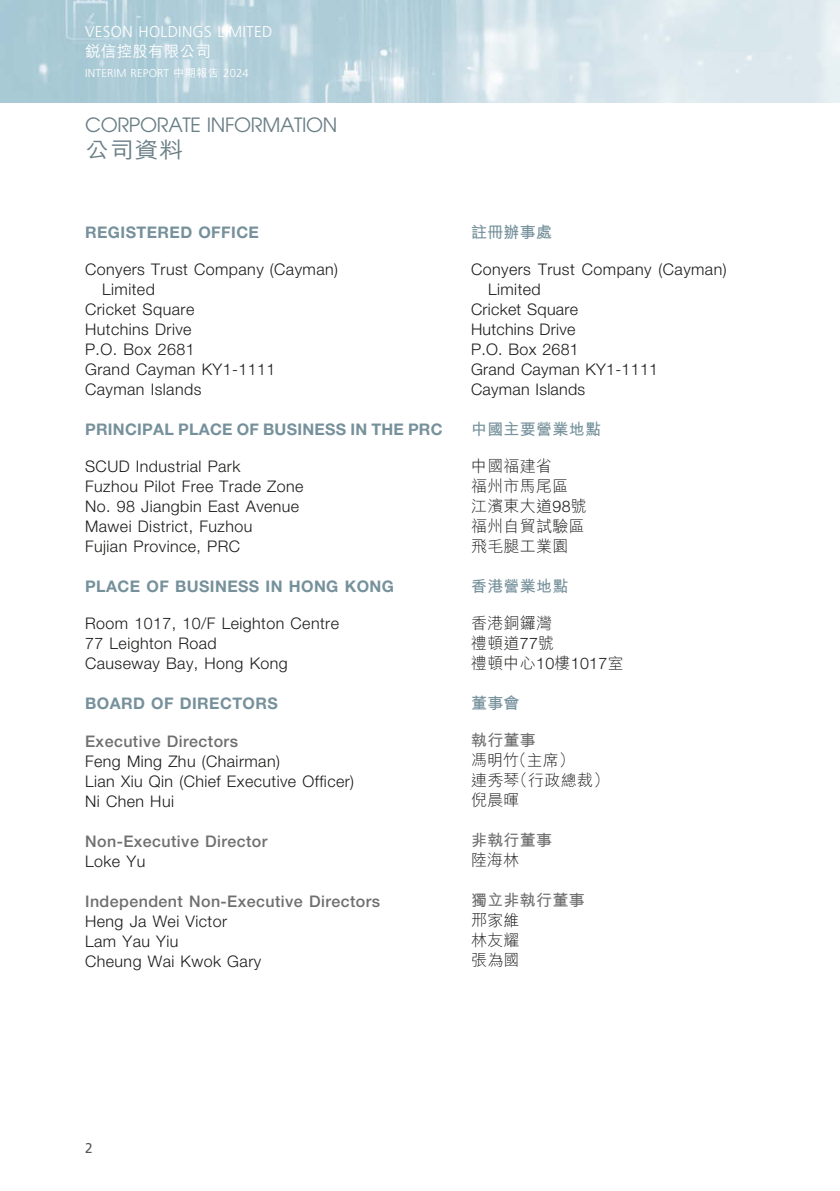
<style>
.page{position:relative;width:840px;height:1191px;background:#fff}
.page>*{position:absolute;margin:0;border:0;box-sizing:border-box;transform-origin:0 0}
.t1{font:500 22px "M Hei HK";color:#6a7e86;scale:1.1 1}
.t2{font:19.6px "ITC Avant Garde Pro";letter-spacing:-.02em;color:#6a7e86}
.t3{font:300 16px/20px "Helvetica Neue LT Pro";letter-spacing:.025em;color:#1c1c1b}
.t4{font:700 16px "Helvetica Neue LT Pro";letter-spacing:.025em;color:#76919b}
.t5{font:300 16px/20px "M Hei HK";letter-spacing:.015em;color:#1c1c1b}
.t6{font:500 16px "Helvetica Neue LT Pro";letter-spacing:.025em;color:#6f6f6f}
.t7{font:700 16px "M Hei HK";letter-spacing:.015em;color:#76919b}
.t8{font:700 16px "M Hei HK";letter-spacing:.015em;color:#6f6f6f}
.t9{font:300 15.6px "Frutiger LT Pro";letter-spacing:.015em;color:#fff}
.t10{font:500 15.6px "M Hei HK";letter-spacing:.015em;color:#fff}
.t11{font:14px "Frutiger LT Pro";color:#575756;scale:.95 1}
.t12{font:300 11.2px "Frutiger LT Pro";letter-spacing:.015em;color:#fff}
.s1{font-family:"M Hei HK";font-weight:500}
.s2{font-family:"Helvetica Neue LT Pro"}
</style>
<div class="page">
<img style="left:0;top:0;width:839px;height:102px">
<p class="t9" style="left:85px;top:22px;width:189px">VESON HOLDINGS LIMITED</p>
<p class="t12" style="left:85px;top:66px;width:165px">INTERIM REPORT <span class="s1">中期報告</span> 2024</p>
<p class="t10" style="left:85px;top:40px;width:127px">銳信控股有限公司</p>
<p class="t2" style="left:85px;top:113px;width:254px">CORPORATE INFORMATION</p>
<h1 class="t1" style="left:85px;top:134px;width:91px">公司資料</h1>
<p class="t4" style="left:85px;top:223px;width:175px">REGISTERED OFFICE</p>
<p class="t3" style="left:85px;top:259px;width:254px">Conyers Trust Company (Cayman)</p>
<p class="t3" style="left:102px;top:279px;width:54px">Limited</p>
<p class="t3" style="left:85px;top:299px;width:111px">Cricket Square</p>
<p class="t3" style="left:85px;top:319px;width:108px">Hutchins Drive</p>
<p class="t3" style="left:85px;top:339px;width:111px">P.O. Box 2681</p>
<p class="t3" style="left:85px;top:359px;width:192px">Grand Cayman KY1-1111</p>
<p class="t3" style="left:85px;top:379px;width:118px">Cayman Islands</p>
<p class="t4" style="left:85px;top:420px;width:359px">PRINCIPAL PLACE OF BUSINESS IN THE PRC</p>
<p class="t3" style="left:85px;top:456px;width:220px">SCUD Industrial Park<br>Fuzhou Pilot Free Trade Zone<br>No. 98 Jiangbin East Avenue<br>Mawei District, Fuzhou<br>Fujian Province, PRC</p>
<p class="t4" style="left:85px;top:577px;width:310px">PLACE OF BUSINESS IN HONG KONG</p>
<p class="t3" style="left:85px;top:613px;width:255px">Room 1017, 10/F Leighton Centre<br>77 Leighton Road<br>Causeway Bay, Hong Kong</p>
<p class="t4" style="left:85px;top:694px;width:194px">BOARD OF DIRECTORS</p>
<p class="t6" style="left:85px;top:731px;width:154px">Executive Directors</p>
<p class="t3" style="left:85px;top:750px;width:270px">Feng Ming Zhu (Chairman)<br>Lian Xiu Qin (Chief Executive Officer)<br>Ni Chen Hui</p>
<p class="t6" style="left:85px;top:831px;width:184px">Non-Executive Director</p>
<p class="t3" style="left:85px;top:850px;width:62px">Loke Yu</p>
<p class="t6" style="left:85px;top:891px;width:296px">Independent Non-Executive Directors</p>
<p class="t3" style="left:85px;top:910px;width:177px">Heng Ja Wei Victor<br>Lam Yau Yiu<br>Cheung Wai Kwok Gary</p>
<p class="t7" style="left:471px;top:221px;width:83px">註冊辦事處</p>
<p class="t3" style="left:471px;top:259px;width:257px">Conyers Trust Company (Cayman)</p>
<p class="t3" style="left:488px;top:279px;width:54px">Limited</p>
<p class="t3" style="left:471px;top:299px;width:108px">Cricket Square</p>
<p class="t3" style="left:471px;top:319px;width:106px">Hutchins Drive</p>
<p class="t3" style="left:471px;top:339px;width:109px">P.O. Box 2681</p>
<p class="t3" style="left:471px;top:359px;width:188px">Grand Cayman KY1-1111</p>
<p class="t3" style="left:471px;top:379px;width:116px">Cayman Islands</p>
<p class="t7" style="left:471px;top:418px;width:131px">中國主要營業地點</p>
<p class="t5" style="left:471px;top:456px;width:117px">中國福建省<br>福州市馬尾區江濱東大道<span class="s2">98</span>號福州自貿試驗區飛毛腿工業園</p>
<p class="t7" style="left:471px;top:575px;width:99px">香港營業地點</p>
<p class="t5" style="left:471px;top:613px;width:154px">香港銅鑼灣<br>禮頓道<span class="s2">77</span>號<br>禮頓中心<span class="s2">10</span>樓<span class="s2">1017</span>室</p>
<p class="t7" style="left:471px;top:692px;width:50px">董事會</p>
<p class="t8" style="left:471px;top:729px;width:66px">執行董事</p>
<p class="t5" style="left:471px;top:750px;width:140px">馮明竹（主席）<br>連秀琴（行政總裁）倪晨暉</p>
<p class="t8" style="left:471px;top:829px;width:83px">非執行董事</p>
<p class="t5" style="left:471px;top:850px;width:49px">陸海林</p>
<p class="t8" style="left:471px;top:889px;width:115px">獨立非執行董事</p>
<p class="t5" style="left:471px;top:910px;width:50px;text-align:justify">邢家維林友耀張為國</p>
<p class="t11" style="left:85px;top:1140px;width:9px">2</p>
</div>
